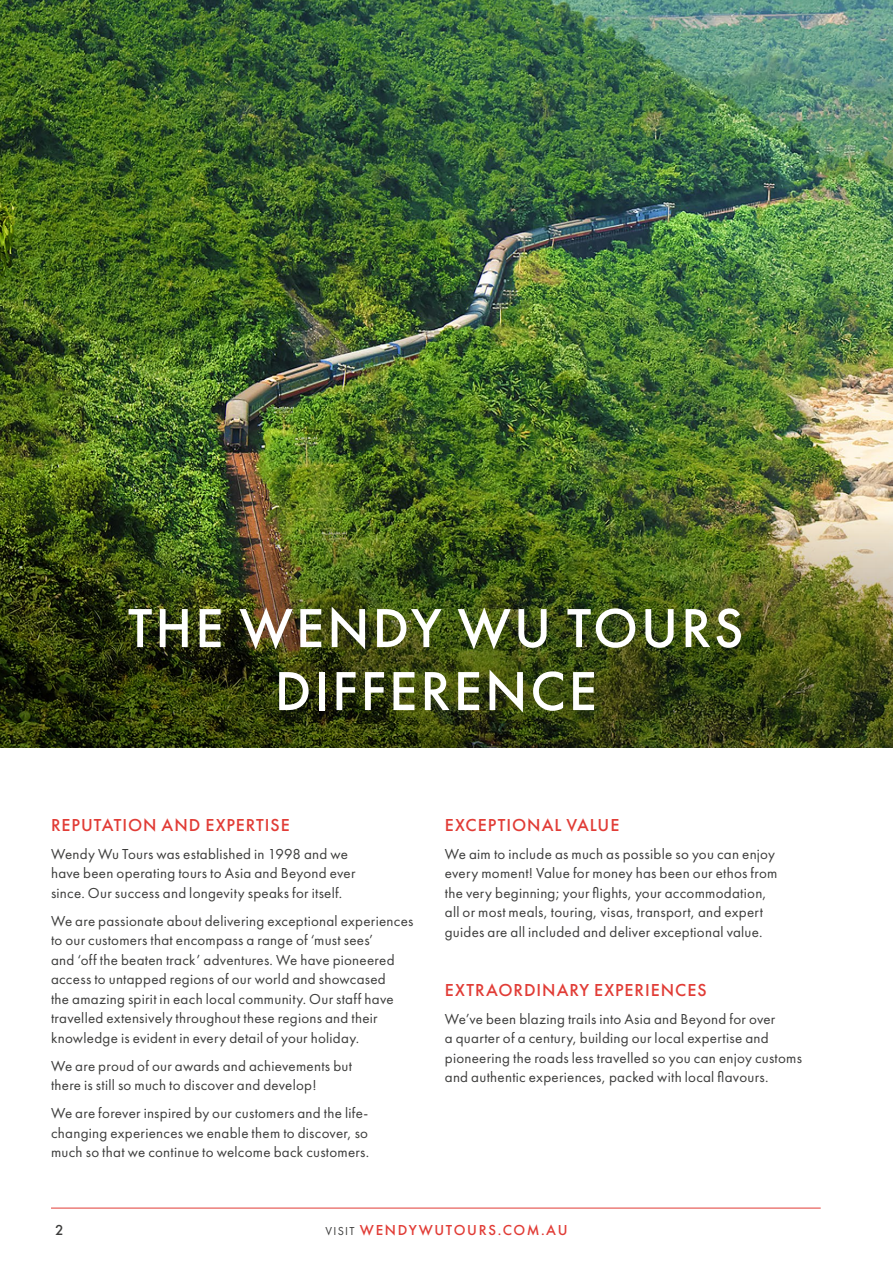
<style>
.page{position:relative;width:893px;height:1263px;background:#fff}
.page>*{position:absolute;margin:0;border:0;box-sizing:border-box;transform-origin:0 0}
.t1{font:500 57px/63px "Futura PT";letter-spacing:.05em;color:#fff;text-align:center}
.t2{font:500 18px "Futura PT";letter-spacing:.055em;color:#e13c36}
.t3{font:15px/19.5px "Futura PT";letter-spacing:.015em;color:#3c3c3b}
.t4{font:500 15px "Futura PT";letter-spacing:.11em;color:#e13c36}
.t5{font:500 15px "Futura PT";color:#3c3c3b}
.s1{font-weight:400;font-size:12px;color:#3c3c3b}
</style>
<div class="page">
<hr style="left:51px;top:1208px;width:770px;height:1px;background:#e13c36">
<img style="left:0;top:0;width:893px;height:511px">
<img style="left:0;top:511px;width:893px;height:236px">
<h1 class="t1" style="left:128px;top:597px;width:617px">THE WENDY WU TOURS<br>DIFFERENCE</h1>
<p class="t2" style="left:51px;top:814px;width:240px">REPUTATION AND EXPERTISE</p>
<p class="t3" style="left:51px;top:844px;width:306px">Wendy Wu Tours was established in 1998 and we have been operating tours to Asia and Beyond ever since. Our success and longevity speaks for itself.</p>
<p class="t3" style="left:51px;top:911px;width:364px">We are passionate about delivering exceptional experiences to our customers that encompass a range of ‘must sees’<br>and ‘off the beaten track’ adventures. We have pioneered access to untapped regions of our world and showcased<br>the amazing spirit in each local community. Our staff have travelled extensively throughout these regions and their knowledge is evident in every detail of your holiday.</p>
<p class="t3" style="left:51px;top:1056px;width:302px">We are proud of our awards and achievements but there is still so much to discover and develop!</p>
<p class="t3" style="left:51px;top:1103px;width:320px;text-align:justify">We are forever inspired by our customers and the life&shy;changing experiences we enable them to discover, so much so that we continue to welcome back customers.</p>
<p class="t2" style="left:445px;top:814px;width:176px">EXCEPTIONAL VALUE</p>
<p class="t3" style="left:445px;top:844px;width:334px">We aim to include as much as possible so you can enjoy every moment! Value for money has been our ethos from the very beginning; your flights, your accommodation, all or most meals, touring, visas, transport, and expert guides are all included and deliver exceptional value.</p>
<p class="t2" style="left:445px;top:979px;width:263px">EXTRAORDINARY EXPERIENCES</p>
<p class="t3" style="left:445px;top:1009px;width:359px">We’ve been blazing trails into Asia and Beyond for over<br>a quarter of a century, building our local expertise and pioneering the roads less travelled so you can enjoy customs and authentic experiences, packed with local flavours.</p>
<p class="t5" style="left:55px;top:1221px;width:10px">2</p>
<p class="t4" style="left:325px;top:1221px;width:244px"><span class="s1">VISIT</span> WENDYWUTOURS.COM.AU</p>
</div>
